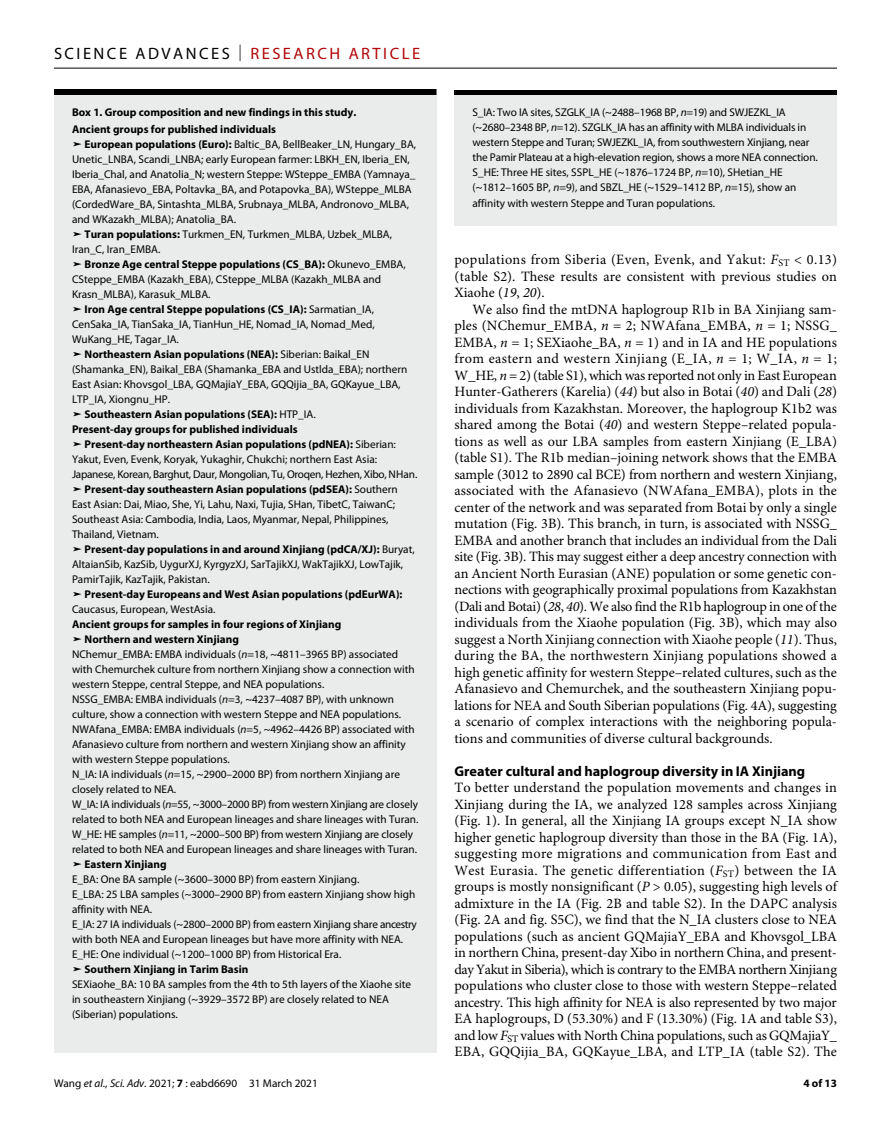
<style>
.page{position:relative;width:891px;height:1134px;background:#fff}
.page>*{position:absolute;margin:0;border:0;box-sizing:border-box;transform-origin:0 0}
.t1{font:16.5px "Myriad Pro";letter-spacing:.15em;color:#000}
.t2{font:14.25px/16.5px "Minion Pro";color:#000;text-align:justify}
.t3{font:700 14.25px "Myriad Pro";color:#000}
.t4{font:11.25px/15px "Myriad Pro";color:#000}
.t5{font:700 11.25px/17px "Myriad Pro";color:#000}
.s1{font-weight:300}
.s2{color:#b10508}
.s3{font-weight:700}
.s4{font-style:italic}
</style>
<div class="page">
<hr style="left:54px;top:68px;width:783px;height:1px;background:#000">
<div style="left:54px;top:90px;width:382px;height:963px;background:#eaebeb"></div>
<div style="left:54px;top:89px;width:382px;height:6px;background:#000"></div>
<div style="left:454px;top:90px;width:383px;height:135px;background:#eaebeb"></div>
<div style="left:454px;top:90px;width:383px;height:5px;background:#000"></div>
<h1 class="t1" style="left:54px;top:40px;width:368px">SCIENCE ADVANCES <span class="s1">|</span> <span class="s2">RESEARCH ARTICLE</span></h1>
<p class="t5" style="left:72px;top:103px;width:286px">Box 1. Group composition and new findings in this study.<br>Ancient groups for published individuals</p>
<p class="t4" style="left:72px;top:137px;width:347px"><span class="s3">➤ European populations (Euro):</span> Baltic_BA, BellBeaker_LN, Hungary_BA, Unetic_LNBA, Scandi_LNBA; early European farmer: LBKH_EN, Iberia_EN, Iberia_Chal, and Anatolia_N; western Steppe: WSteppe_EMBA (Yamnaya_ EBA, Afanasievo_EBA, Poltavka_BA, and Potapovka_BA), WSteppe_MLBA (CordedWare_BA, Sintashta_MLBA, Srubnaya_MLBA, Andronovo_MLBA, and WKazakh_MLBA); Anatolia_BA.<br><span class="s3">➤ Turan populations:</span> Turkmen_EN, Turkmen_MLBA, Uzbek_MLBA, Iran_C, Iran_EMBA.<br><span class="s3">➤ Bronze Age central Steppe populations (CS_BA):</span> Okunevo_EMBA, CSteppe_EMBA (Kazakh_EBA), CSteppe_MLBA (Kazakh_MLBA and Krasn_MLBA), Karasuk_MLBA.<br><span class="s3">➤ Iron Age central Steppe populations (CS_IA):</span> Sarmatian_IA, CenSaka_IA, TianSaka_IA, TianHun_HE, Nomad_IA, Nomad_Med, WuKang_HE, Tagar_IA.<br><span class="s3">➤ Northeastern Asian populations (NEA):</span> Siberian: Baikal_EN (Shamanka_EN), Baikal_EBA (Shamanka_EBA and Ustlda_EBA); northern East Asian: Khovsgol_LBA, GQMajiaY_EBA, GQQijia_BA, GQKayue_LBA, LTP_IA, Xiongnu_HP.<br><span class="s3">➤ Southeastern Asian populations (SEA):</span> HTP_IA.<br><span class="s3">Present-day groups for published individuals<br>➤ Present-day northeastern Asian populations (pdNEA):</span> Siberian:<br>Yakut, Even, Evenk, Koryak, Yukaghir, Chukchi; northern East Asia:<br>Japanese, Korean, Barghut, Daur, Mongolian, Tu, Oroqen, Hezhen, Xibo, NHan. <span class="s3">➤ Present-day southeastern Asian populations (pdSEA):</span> Southern East Asian: Dai, Miao, She, Yi, Lahu, Naxi, Tujia, SHan, TibetC, TaiwanC; Southeast Asia: Cambodia, India, Laos, Myanmar, Nepal, Philippines, Thailand, Vietnam.<br><span class="s3">➤ Present-day populations in and around Xinjiang (pdCA/XJ):</span> Buryat, AltaianSib, KazSib, UygurXJ, KyrgyzXJ, SarTajikXJ, WakTajikXJ, LowTajik, PamirTajik, KazTajik, Pakistan.</p>
<p class="t5" style="left:72px;top:585px;width:332px">➤ Present-day Europeans and West Asian populations (pdEurWA):</p>
<p class="t4" style="left:72px;top:602px;width:145px">Caucasus, European, WestAsia.</p>
<p class="t4" style="left:72px;top:617px;width:348px"><span class="s3">Ancient groups for samples in four regions of Xinjiang<br>➤ Northern and western Xinjiang<br></span>NChemur_EMBA: EMBA individuals (<span class="s4">n</span> = 18, ~4811–3965 BP) associated with Chemurchek culture from northern Xinjiang show a connection with western Steppe, central Steppe, and NEA populations.<br>NSSG_EMBA: EMBA individuals (<span class="s4">n</span> = 3, ~4237–4087 BP), with unknown culture, show a connection with western Steppe and NEA populations.<br>NWAfana_EMBA: EMBA individuals (<span class="s4">n</span> = 5, ~4962–4426 BP) associated with Afanasievo culture from northern and western Xinjiang show an affinity with western Steppe populations.<br>N_IA: IA individuals (<span class="s4">n</span> = 15, ~2900–2000 BP) from northern Xinjiang are closely related to NEA.<br>W_IA: IA individuals (<span class="s4">n</span> = 55, ~3000–2000 BP) from western Xinjiang are closely related to both NEA and European lineages and share lineages with Turan.<br>W_HE: HE samples (<span class="s4">n</span> = 11, ~2000–500 BP) from western Xinjiang are closely related to both NEA and European lineages and share lineages with Turan.</p>
<p class="t5" style="left:72px;top:855px;width:96px">➤ Eastern Xinjiang</p>
<p class="t4" style="left:72px;top:872px;width:346px">E_BA: One BA sample (~3600–3000 BP) from eastern Xinjiang.<br>E_LBA: 25 LBA samples (~3000–2900 BP) from eastern Xinjiang show high affinity with NEA.<br>E_IA: 27 IA individuals (~2800–2000 BP) from eastern Xinjiang share ancestry with both NEA and European lineages but have more affinity with NEA.<br>E_HE: One individual (~1200–1000 BP) from Historical Era.</p>
<p class="t5" style="left:72px;top:960px;width:178px">➤ Southern Xinjiang in Tarim Basin</p>
<p class="t4" style="left:72px;top:977px;width:341px">SEXiaohe_BA: 10 BA samples from the 4th to 5th layers of the Xiaohe site in southeastern Xinjiang (~3929–3572 BP) are closely related to NEA (Siberian) populations.</p>
<p class="t4" style="left:54px;top:1076px;width:265px">Wang <span class="s4">et al</span>., <span class="s4">Sci. Adv.</span> 2021; <span class="s3">7</span> : eabd6690 31 March 2021</p>
<p class="t4" style="left:472px;top:105px;width:347px">S_IA: Two IA sites, SZGLK_IA (~2488–1968 BP, <span class="s4">n</span> = 19) and SWJEZKL_IA (~2680–2348 BP, <span class="s4">n</span> = 12). SZGLK_IA has an affinity with MLBA individuals in western Steppe and Turan; SWJEZKL_IA, from southwestern Xinjiang, near the Pamir Plateau at a high-elevation region, shows a more NEA connection.<br>S_HE: Three HE sites, SSPL_HE (~1876–1724 BP, <span class="s4">n</span> = 10), SHetian_HE (~1812–1605 BP, <span class="s4">n</span> = 9), and SBZL_HE (~1529–1412 BP, <span class="s4">n</span> = 15), show an</p>
<p class="t4" style="left:472px;top:196px;width:244px">affinity with western Steppe and Turan populations.</p>
<p class="t2" style="left:454px;top:253px;width:384px">populations from Siberia (Even, Evenk, and Yakut: <span class="s4">F</span><sub>ST</sub> &lt; 0.13) (table S2). These results are consistent with previous studies on Xiaohe (<span class="s4">19</span>, <span class="s4">20</span>).</p>
<p class="t2" style="left:454px;top:302px;width:384px;text-indent:18px">We also find the mtDNA haplogroup R1b in BA Xinjiang sam&shy;ples (NChemur_EMBA, <span class="s4">n</span> = 2; NWAfana_EMBA, <span class="s4">n</span> = 1; NSSG_ EMBA, <span class="s4">n</span> = 1; SEXiaohe_BA, <span class="s4">n</span> = 1) and in IA and HE populations from eastern and western Xinjiang (E_IA, <span class="s4">n</span> = 1; W_IA, <span class="s4">n</span> = 1; W_HE, <span class="s4">n</span> = 2) (table S1), which was reported not only in East European Hunter-Gatherers (Karelia) (<span class="s4">44</span>) but also in Botai (<span class="s4">40</span>) and Dali (<span class="s4">28</span>) individuals from Kazakhstan. Moreover, the haplogroup K1b2 was shared among the Botai (<span class="s4">40</span>) and western Steppe–related popula&shy;tions as well as our LBA samples from eastern Xinjiang (E_LBA) (table S1). The R1b median–joining network shows that the EMBA sample (3012 to 2890 cal BCE) from northern and western Xinjiang, associated with the Afanasievo (NWAfana_EMBA), plots in the center of the network and was separated from Botai by only a single mutation (Fig. 3B). This branch, in turn, is associated with NSSG_ EMBA and another branch that includes an individual from the Dali site (Fig. 3B). This may suggest either a deep ancestry connection with an Ancient North Eurasian (ANE) population or some genetic con&shy;nections with geographically proximal populations from Kazakhstan (Dali and Botai) (<span class="s4">28</span>, <span class="s4">40</span>). We also find the R1b haplogroup in one of the individuals from the Xiaohe population (Fig. 3B), which may also suggest a North Xinjiang connection with Xiaohe people (<span class="s4">11</span>). Thus, during the BA, the northwestern Xinjiang populations showed a high genetic affinity for western Steppe–related cultures, such as the Afanasievo and Chemurchek, and the southeastern Xinjiang popu&shy;lations for NEA and South Siberian populations (Fig. 4A), suggesting a scenario of complex interactions with the neighboring popula&shy;tions and communities of diverse cultural backgrounds.</p>
<p class="t3" style="left:454px;top:759px;width:352px">Greater cultural and haplogroup diversity in IA Xinjiang</p>
<p class="t2" style="left:454px;top:781px;width:384px">To better understand the population movements and changes in Xinjiang during the IA, we analyzed 128 samples across Xinjiang (Fig. 1). In general, all the Xinjiang IA groups except N_IA show higher genetic haplogroup diversity than those in the BA (Fig. 1A), suggesting more migrations and communication from East and West Eurasia. The genetic differentiation (<span class="s4">F</span><sub>ST</sub>) between the IA groups is mostly nonsignificant (<span class="s4">P</span> &gt; 0.05), suggesting high levels of admixture in the IA (Fig. 2B and table S2). In the DAPC analysis (Fig. 2A and fig. S5C), we find that the N_IA clusters close to NEA populations (such as ancient GQMajiaY_EBA and Khovsgol_LBA in northern China, present-day Xibo in northern China, and present&shy;day Yakut in Siberia), which is contrary to the EMBA northern Xinjiang populations who cluster close to those with western Steppe–related ancestry. This high affinity for NEA is also represented by two major EA haplogroups, D (53.30%) and F (13.30%) (Fig. 1A and table S3), and low <span class="s4">F</span><sub>ST</sub> values with North China populations, such as GQMajiaY_ EBA, GQQijia_BA, GQKayue_LBA, and LTP_IA (table S2). The</p>
<p class="t5" style="left:803px;top:1074px;width:35px">4 of 13</p>
</div>
